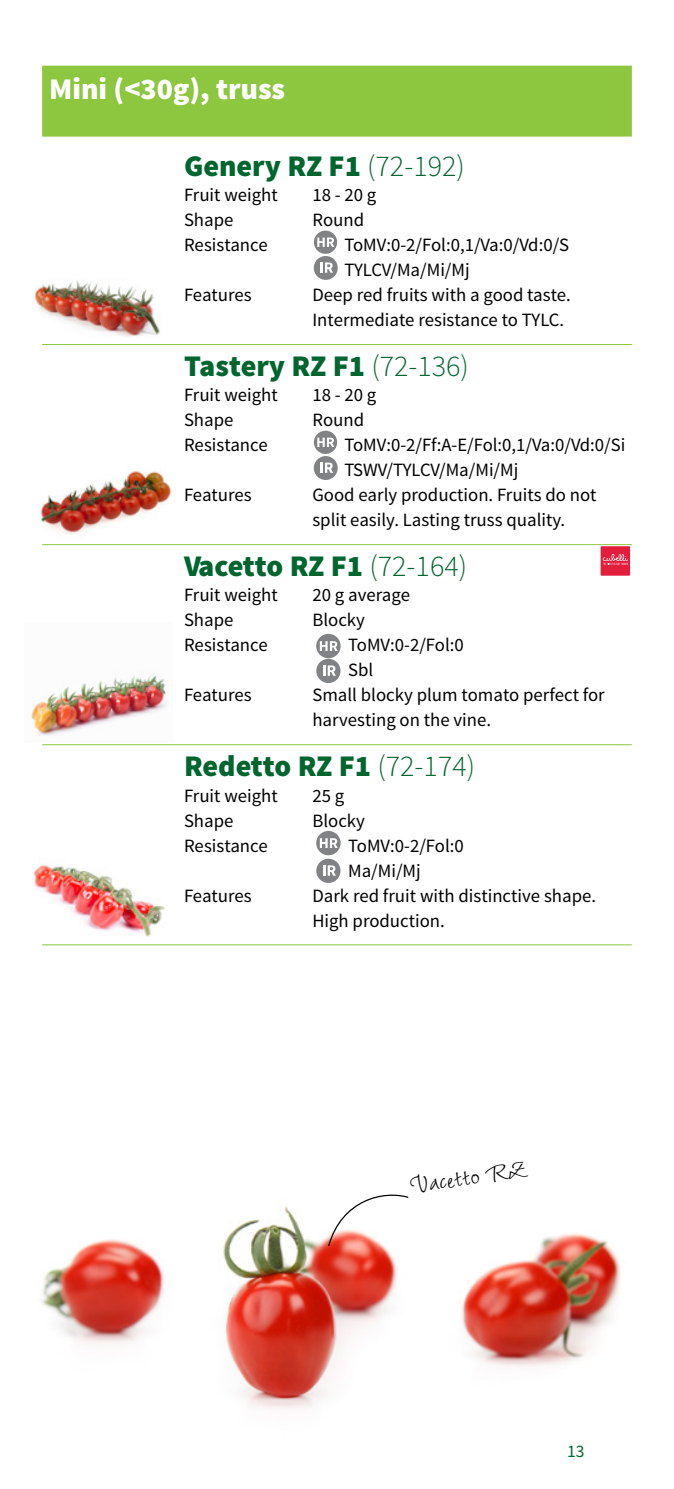
<style>
.page{position:relative;width:674px;height:1489px;background:#fff}
.page>*{position:absolute;margin:0;border:0;box-sizing:border-box;transform-origin:0 0}
.t1{font:900 30px "Source Sans Pro";color:#00652e}
.t2{font:900 30px "Source Sans Pro";color:#fff}
.t3{font:22.5px "Wiesbaden Swing Com";color:#000}
.t4{font:18.75px/25px "Source Sans Pro";color:#000}
.t5{font:17.5px "Source Sans Pro";color:#00652e}
.s1{font-weight:300}
</style>
<div class="page">
<img style="left:41px;top:1206px;width:580px;height:203px">
<div style="left:42px;top:66px;width:589px;height:71px;background:#8dc63f"></div>
<hr style="left:42px;top:344px;width:589px;height:1px;background:#8dc63f">
<hr style="left:42px;top:544px;width:589px;height:1px;background:#8dc63f">
<hr style="left:42px;top:744px;width:589px;height:1px;background:#8dc63f">
<hr style="left:42px;top:944px;width:589px;height:1px;background:#8dc63f">
<div style="left:314px;top:230px;width:23px;height:24px;background:#808285;border-radius:50%"></div>
<svg style="left:317px;top:237px;width:17px;height:10px"></svg>
<div style="left:313px;top:256px;width:24px;height:24px;background:#808285;border-radius:50%"></div>
<svg style="left:320px;top:262px;width:13px;height:11px"></svg>
<div style="left:314px;top:430px;width:23px;height:24px;background:#808285;border-radius:50%"></div>
<svg style="left:317px;top:437px;width:17px;height:10px"></svg>
<div style="left:313px;top:456px;width:24px;height:24px;background:#808285;border-radius:50%"></div>
<svg style="left:320px;top:462px;width:13px;height:11px"></svg>
<div style="left:316px;top:634px;width:24px;height:24px;background:#808285;border-radius:50%"></div>
<svg style="left:319px;top:641px;width:18px;height:10px"></svg>
<div style="left:316px;top:658px;width:24px;height:25px;background:#808285;border-radius:50%"></div>
<svg style="left:323px;top:665px;width:13px;height:10px"></svg>
<div style="left:316px;top:830px;width:24px;height:25px;background:#808285;border-radius:50%"></div>
<svg style="left:319px;top:838px;width:18px;height:10px"></svg>
<div style="left:316px;top:858px;width:24px;height:24px;background:#808285;border-radius:50%"></div>
<svg style="left:323px;top:865px;width:13px;height:10px"></svg>
<div style="left:600px;top:546px;width:29px;height:29px;background:#e31d3c"></div>
<svg style="left:602px;top:554px;width:26px;height:11px"></svg>
<img style="left:35px;top:280px;width:125px;height:57px">
<img style="left:40px;top:471px;width:132px;height:64px">
<img style="left:33px;top:864px;width:132px;height:72px">
<img style="left:31px;top:675px;width:136px;height:62px">
<svg style="left:327px;top:1194px;width:82px;height:52px"></svg>
<h1 class="t2" style="left:49px;top:69px;width:237px">Mini (&lt;30g), truss</h1>
<h1 class="t1" style="left:184px;top:147px;width:282px">Genery RZ F1 <span class="s1">(72-192)</span></h1>
<p class="t4" style="left:184px;top:183px;width:95px">Fruit weight</p>
<p class="t4" style="left:312px;top:183px;width:65px">18 - 20 g</p>
<p class="t4" style="left:184px;top:208px;width:51px">Shape</p>
<p class="t4" style="left:312px;top:208px;width:53px">Round</p>
<p class="t4" style="left:184px;top:233px;width:85px">Resistance</p>
<p class="t4" style="left:344px;top:233px;width:226px">ToMV:0-2/Fol:0,1/Va:0/Vd:0/S<br>TYLCV/Ma/Mi/Mj</p>
<p class="t4" style="left:184px;top:283px;width:69px">Features</p>
<p class="t4" style="left:312px;top:283px;width:260px">Deep red fruits with a good taste.<br>Intermediate resistance to TYLC.</p>
<h1 class="t1" style="left:184px;top:347px;width:286px">Tastery RZ F1 <span class="s1">(72-136)</span></h1>
<p class="t4" style="left:184px;top:383px;width:95px">Fruit weight</p>
<p class="t4" style="left:312px;top:383px;width:65px">18 - 20 g</p>
<p class="t4" style="left:184px;top:408px;width:51px">Shape</p>
<p class="t4" style="left:312px;top:408px;width:53px">Round</p>
<p class="t4" style="left:184px;top:433px;width:85px">Resistance</p>
<p class="t4" style="left:344px;top:433px;width:282px">ToMV:0-2/Ff:A-E/Fol:0,1/Va:0/Vd:0/Si<br>TSWV/TYLCV/Ma/Mi/Mj</p>
<p class="t4" style="left:184px;top:483px;width:69px">Features</p>
<p class="t4" style="left:312px;top:483px;width:285px">Good early production. Fruits do not split easily. Lasting truss quality.</p>
<h1 class="t1" style="left:184px;top:547px;width:284px">Vacetto RZ F1 <span class="s1">(72-164)</span></h1>
<p class="t4" style="left:184px;top:583px;width:95px">Fruit weight</p>
<p class="t4" style="left:312px;top:583px;width:99px">20 g average</p>
<p class="t4" style="left:184px;top:608px;width:51px">Shape</p>
<p class="t4" style="left:312px;top:608px;width:54px">Blocky</p>
<p class="t4" style="left:184px;top:633px;width:85px">Resistance</p>
<p class="t4" style="left:348px;top:633px;width:117px">ToMV:0-2/Fol:0<br>Sbl</p>
<p class="t4" style="left:184px;top:683px;width:69px">Features</p>
<p class="t4" style="left:312px;top:683px;width:294px">Small blocky plum tomato perfect for harvesting on the vine.</p>
<h1 class="t1" style="left:184px;top:747px;width:292px">Redetto RZ F1 <span class="s1">(72-174)</span></h1>
<p class="t4" style="left:184px;top:783px;width:95px">Fruit weight</p>
<p class="t4" style="left:312px;top:783px;width:33px">25 g</p>
<p class="t4" style="left:184px;top:808px;width:51px">Shape</p>
<p class="t4" style="left:312px;top:808px;width:54px">Blocky</p>
<p class="t4" style="left:184px;top:833px;width:85px">Resistance</p>
<p class="t4" style="left:348px;top:833px;width:117px">ToMV:0-2/Fol:0<br>Ma/Mi/Mj</p>
<p class="t4" style="left:184px;top:883px;width:69px">Features</p>
<p class="t4" style="left:312px;top:883px;width:285px">Dark red fruit with distinctive shape.<br>High production.</p>
<p class="t3" style="left:407px;top:1171px;width:120px;rotate:-7deg">Vacetto RZ</p>
<p class="t5" style="left:566px;top:1439px;width:19px">13</p>
</div>
